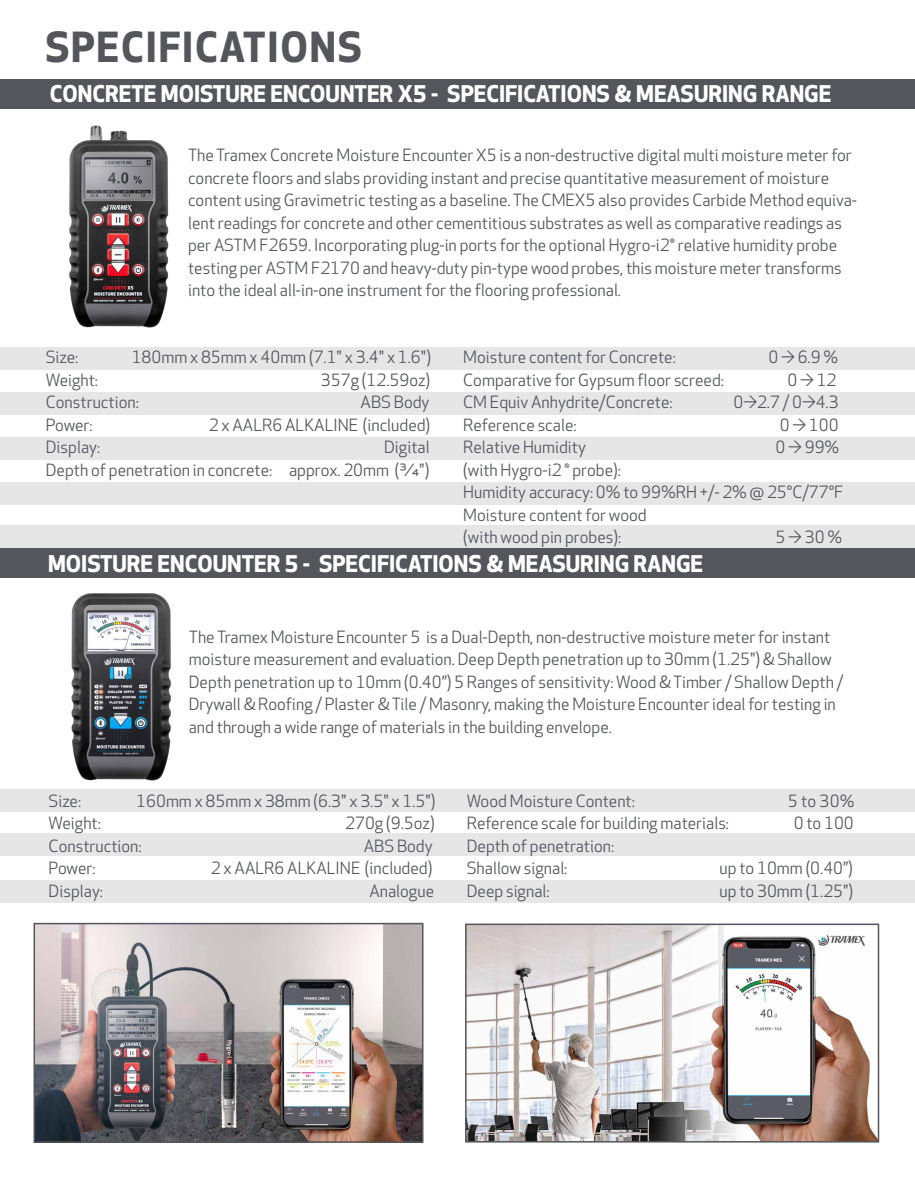
<style>
.page{position:relative;width:915px;height:1191px;background:#fff}
.page>*{position:absolute;margin:0;border:0;box-sizing:border-box;transform-origin:0 0}
.t1{font:700 40.5px "Apex New";letter-spacing:.045em;color:#54565c}
.t2{font:700 22.5px "Apex New";color:#fff}
.t3{font:16.5px/22.5px "Apex New";color:#54565c}
</style>
<div class="page">
<div style="left:0;top:525px;width:914px;height:22px;background:#e6e6e6"></div>
<div style="left:0;top:79px;width:914px;height:30px;background:#54565c"></div>
<div style="left:0;top:482px;width:914px;height:22px;background:#e6e6e6"></div>
<div style="left:0;top:347px;width:914px;height:22px;background:#e6e6e6"></div>
<div style="left:0;top:392px;width:914px;height:22px;background:#e6e6e6"></div>
<div style="left:0;top:437px;width:914px;height:23px;background:#e6e6e6"></div>
<img style="left:69px;top:125px;width:100px;height:203px">
<div style="left:0;top:548px;width:914px;height:30px;background:#54565c"></div>
<img style="left:71px;top:593px;width:100px;height:188px">
<div style="left:0;top:789px;width:914px;height:22px;background:#e6e6e6"></div>
<div style="left:0;top:834px;width:914px;height:22px;background:#e6e6e6"></div>
<div style="left:0;top:880px;width:914px;height:22px;background:#e6e6e6"></div>
<img style="left:468px;top:926px;width:407px;height:213px">
<div style="left:465px;top:923px;width:413px;height:219px;border:2px solid #54565c"></div>
<img style="left:37px;top:925px;width:383px;height:214px">
<div style="left:34px;top:922px;width:389px;height:220px;border:2px solid #54565c"></div>
<h1 class="t1" style="left:45px;top:23px;width:318px">SPECIFICATIONS</h1>
<h2 class="t2" style="left:50px;top:81px;width:782px">CONCRETE MOISTURE ENCOUNTER X5 - SPECIFICATIONS &amp; MEASURING RANGE</h2>
<p class="t3" style="left:188px;top:145px;width:670px">The Tramex Concrete Moisture Encounter X5 is a non-destructive digital multi moisture meter for concrete floors and slabs providing instant and precise quantitative measurement of moisture content using Gravimetric testing as a baseline. The CMEX5 also provides Carbide Method equiva&shy;lent readings for concrete and other cementitious substrates as well as comparative readings as per ASTM F2659. Incorporating plug-in ports for the optional Hygro-i2® relative humidity probe testing per ASTM F2170 and heavy-duty pin-type wood probes, this moisture meter transforms into the ideal all-in-one instrument for the flooring professional.</p>
<p class="t3" style="left:46px;top:347px;width:34px">Size:</p>
<p class="t3" style="left:132px;top:347px;width:300px">180mm x 85mm x 40mm (7.1" x 3.4" x 1.6")</p>
<p class="t3" style="left:46px;top:369px;width:54px">Weight:</p>
<p class="t3" style="left:321px;top:369px;width:111px">357g (12.59oz)</p>
<p class="t3" style="left:46px;top:392px;width:94px">Construction:</p>
<p class="t3" style="left:360px;top:392px;width:70px">ABS Body</p>
<p class="t3" style="left:46px;top:414px;width:48px">Power:</p>
<p class="t3" style="left:209px;top:414px;width:223px">2 x AALR6 ALKALINE (included)</p>
<p class="t3" style="left:46px;top:437px;width:56px">Display:</p>
<p class="t3" style="left:46px;top:437px;width:385px;text-align:right">Digital<br>Depth of penetration in concrete: approx. 20mm (¾")</p>
<p class="t3" style="left:463px;top:346px;width:214px">Moisture content for Concrete:</p>
<p class="t3" style="left:768px;top:346px;width:71px">0 → 6.9 %</p>
<p class="t3" style="left:463px;top:369px;width:262px">Comparative for Gypsum floor screed:</p>
<p class="t3" style="left:787px;top:369px;width:51px">0 → 12</p>
<p class="t3" style="left:463px;top:391px;width:211px">CM Equiv Anhydrite/Concrete:</p>
<p class="t3" style="left:733px;top:391px;width:107px">0→2.7 / 0→4.3</p>
<p class="t3" style="left:463px;top:414px;width:115px">Reference scale:</p>
<p class="t3" style="left:779px;top:414px;width:60px">0 → 100</p>
<p class="t3" style="left:463px;top:436px;width:124px">Relative Humidity</p>
<p class="t3" style="left:775px;top:436px;width:65px">0 → 99%</p>
<p class="t3" style="left:463px;top:459px;width:381px">(with Hygro-i2 ® probe):<br>Humidity accuracy: 0% to 99%RH +/- 2% @ 25°C/77°F<br>Moisture content for wood<br>(with wood pin probes):</p>
<p class="t3" style="left:775px;top:526px;width:68px">5 → 30 %</p>
<h2 class="t2" style="left:48px;top:550px;width:656px">MOISTURE ENCOUNTER 5 - SPECIFICATIONS &amp; MEASURING RANGE</h2>
<p class="t3" style="left:189px;top:626px;width:655px">The Tramex Moisture Encounter 5 is a Dual-Depth, non-destructive moisture meter for instant moisture measurement and evaluation. Deep Depth penetration up to 30mm (1.25") &amp; Shallow Depth penetration up to 10mm (0.40”) 5 Ranges of sensitivity: Wood &amp; Timber / Shallow Depth / Drywall &amp; Roofing / Plaster &amp; Tile / Masonry, making the Moisture Encounter ideal for testing in and through a wide range of materials in the building envelope.</p>
<p class="t3" style="left:49px;top:790px;width:34px">Size:</p>
<p class="t3" style="left:136px;top:790px;width:300px">160mm x 85mm x 38mm (6.3" x 3.5" x 1.5")</p>
<p class="t3" style="left:49px;top:812px;width:54px">Weight:</p>
<p class="t3" style="left:345px;top:812px;width:91px">270g (9.5oz)</p>
<p class="t3" style="left:49px;top:835px;width:94px">Construction:</p>
<p class="t3" style="left:364px;top:835px;width:70px">ABS Body</p>
<p class="t3" style="left:49px;top:857px;width:48px">Power:</p>
<p class="t3" style="left:211px;top:857px;width:223px">2 x AALR6 ALKALINE (included)</p>
<p class="t3" style="left:49px;top:880px;width:56px">Display:</p>
<p class="t3" style="left:369px;top:880px;width:66px">Analogue</p>
<p class="t3" style="left:466px;top:790px;width:170px">Wood Moisture Content:</p>
<p class="t3" style="left:787px;top:790px;width:68px">5 to 30%</p>
<p class="t3" style="left:466px;top:812px;width:264px">Reference scale for building materials:</p>
<p class="t3" style="left:793px;top:812px;width:62px">0 to 100</p>
<p class="t3" style="left:466px;top:835px;width:149px">Depth of penetration:<br>Shallow signal:</p>
<p class="t3" style="left:719px;top:857px;width:135px">up to 10mm (0.40”)</p>
<p class="t3" style="left:466px;top:880px;width:84px">Deep signal:</p>
<p class="t3" style="left:719px;top:880px;width:135px">up to 30mm (1.25")</p>
</div>
